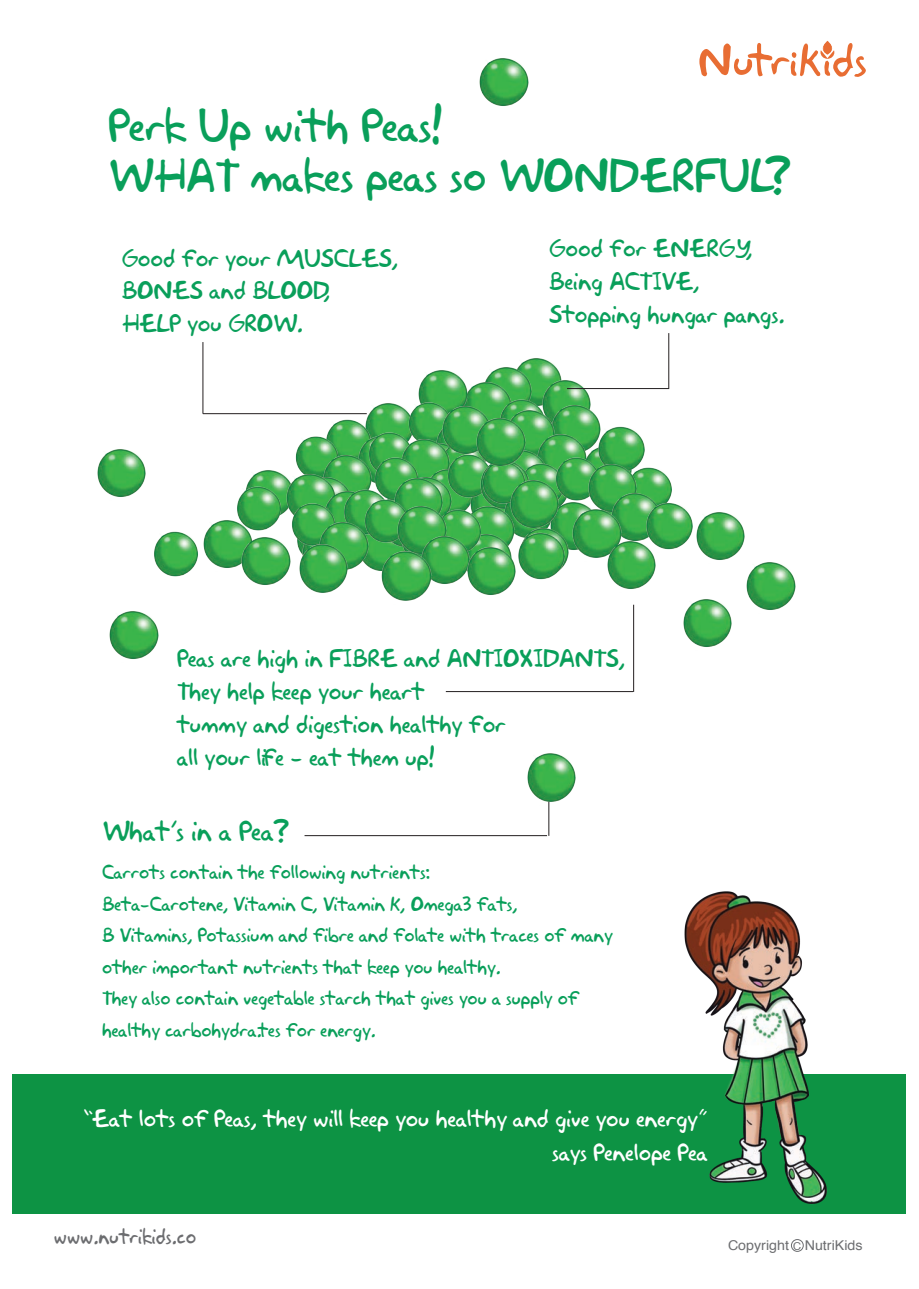
<style>
.page{position:relative;width:919px;height:1289px;background:#fff}
.page>*{position:absolute;margin:0;border:0;box-sizing:border-box;transform-origin:0 0}
.t1{font:42.15px/50.6px "Akbar Plain";color:#099f5a}
.t2{font:25.5px "Akbar Plain";color:#099f5a}
.t3{font:22.5px/33px "Akbar Plain";color:#099f5a}
.t4{font:22.05px/34.5px "Akbar Plain";color:#fff;text-align:right}
.t5{font:19.5px "Akbar Plain";letter-spacing:.005em;color:#6c6d70;scale:.95 1}
.t6{font:18px/31.5px "Akbar Plain";color:#099f5a}
.t7{font:13.5px "Helvetica";color:#6c6d70;scale:1.05 1}
</style>
<div class="page">
<img style="left:523px;top:358px;width:38px;height:17px">
<img style="left:537px;top:375px;width:58px;height:26px">
<img style="left:549px;top:401px;width:50px;height:40px">
<img style="left:488px;top:362px;width:49px;height:33px">
<img style="left:472px;top:377px;width:44px;height:24px">
<img style="left:418px;top:370px;width:54px;height:31px">
<div style="left:12px;top:1073px;width:893px;height:140px;background:#0d9344"></div>
<svg style="left:699px;top:41px;width:166px;height:36px"></svg>
<hr style="left:567px;top:388px;width:102px;height:1px;background:#231f20">
<hr style="left:668px;top:333px;width:1px;height:55px;background:#231f20">
<div style="left:791px;top:1238px;width:12px;height:13px;border:1px solid #6c6d70;border-radius:50%"></div>
<img style="left:495px;top:395px;width:54px;height:18px">
<img style="left:360px;top:403px;width:44px;height:25px">
<img style="left:404px;top:398px;width:51px;height:36px">
<img style="left:431px;top:416px;width:6px;height:18px">
<img style="left:501px;top:405px;width:59px;height:41px">
<img style="left:532px;top:430px;width:59px;height:23px">
<img style="left:578px;top:441px;width:15px;height:12px">
<img style="left:328px;top:415px;width:47px;height:36px">
<img style="left:353px;top:431px;width:11px;height:20px">
<img style="left:593px;top:422px;width:52px;height:39px">
<img style="left:530px;top:446px;width:22px;height:13px">
<img style="left:373px;top:547px;width:3px;height:24px">
<img style="left:295px;top:432px;width:48px;height:37px">
<img style="left:318px;top:451px;width:53px;height:34px">
<img style="left:364px;top:428px;width:52px;height:52px">
<img style="left:396px;top:434px;width:47px;height:30px">
<img style="left:422px;top:464px;width:37px;height:41px">
<img style="left:248px;top:465px;width:51px;height:17px">
<img style="left:340px;top:473px;width:16px;height:12px">
<img style="left:534px;top:459px;width:17px;height:16px">
<img style="left:282px;top:469px;width:58px;height:42px">
<img style="left:371px;top:454px;width:51px;height:31px">
<img style="left:443px;top:458px;width:33px;height:43px">
<img style="left:476px;top:456px;width:58px;height:45px">
<img style="left:563px;top:504px;width:4px;height:19px">
<img style="left:237px;top:482px;width:49px;height:49px">
<img style="left:320px;top:487px;width:19px;height:12px">
<img style="left:459px;top:501px;width:46px;height:28px">
<img style="left:641px;top:467px;width:31px;height:32px">
<img style="left:389px;top:473px;width:58px;height:28px">
<img style="left:478px;top:470px;width:51px;height:37px">
<img style="left:505px;top:475px;width:58px;height:54px">
<img style="left:551px;top:453px;width:52px;height:51px">
<img style="left:583px;top:459px;width:58px;height:45px">
<img style="left:607px;top:489px;width:58px;height:47px">
<img style="left:697px;top:512px;width:48px;height:48px">
<img style="left:339px;top:485px;width:54px;height:33px">
<img style="left:641px;top:499px;width:56px;height:51px">
<img style="left:515px;top:523px;width:52px;height:5px">
<img style="left:567px;top:504px;width:59px;height:54px">
<img style="left:437px;top:401px;width:59px;height:57px">
<img style="left:471px;top:413px;width:59px;height:57px">
<img style="left:485px;top:529px;width:28px;height:14px">
<img style="left:602px;top:536px;width:58px;height:53px">
<hr style="left:633px;top:604px;width:1px;height:88px;background:#231f20">
<hr style="left:446px;top:691px;width:187px;height:1px;background:#231f20">
<hr style="left:548px;top:786px;width:1px;height:49px;background:#231f20">
<hr style="left:304px;top:835px;width:243px;height:1px;background:#231f20">
<hr style="left:203px;top:413px;width:164px;height:1px;background:#231f20">
<hr style="left:202px;top:342px;width:1px;height:71px;background:#231f20">
<img style="left:527px;top:753px;width:49px;height:53px">
<img style="left:451px;top:505px;width:34px;height:38px">
<img style="left:203px;top:515px;width:54px;height:53px">
<img style="left:288px;top:499px;width:51px;height:41px">
<img style="left:315px;top:518px;width:58px;height:51px">
<img style="left:360px;top:495px;width:53px;height:52px">
<img style="left:393px;top:501px;width:58px;height:46px">
<img style="left:416px;top:531px;width:59px;height:53px">
<img style="left:462px;top:543px;width:51px;height:52px">
<img style="left:154px;top:531px;width:44px;height:46px">
<img style="left:237px;top:532px;width:58px;height:53px">
<img style="left:513px;top:528px;width:56px;height:53px">
<img style="left:294px;top:540px;width:58px;height:53px">
<img style="left:376px;top:547px;width:60px;height:54px">
<img style="left:683px;top:599px;width:49px;height:48px">
<img style="left:741px;top:557px;width:55px;height:53px">
<img style="left:97px;top:449px;width:49px;height:48px">
<img style="left:109px;top:611px;width:50px;height:48px">
<img style="left:479px;top:58px;width:50px;height:48px">
<img style="left:661px;top:891px;width:192px;height:313px">
<p class="t1" style="left:109px;top:97px;width:683px">Perk Up with Peas!<br>WHAT makes peas so WONDERFUL?</p>
<p class="t3" style="left:122px;top:241px;width:278px;line-height:32.2px">Good for your MUSCLES,<br>BONES and BLOOD,<br>HELP you GROW.</p>
<p class="t3" style="left:549px;top:230px;width:237px">Good for ENERGY,<br>Being ACTIVE,<br>Stopping hungar pangs.</p>
<p class="t3" style="left:177px;top:640px;width:449px">Peas are high in FIBRE and ANTIOXIDANTS,<br>They help keep your heart<br>tummy and digestion healthy for<br>all your life - eat them up!</p>
<p class="t2" style="left:102px;top:810px;width:188px">What’s in a Pea?</p>
<p class="t6" style="left:102px;top:855px;width:512px">Carrots contain the following nutrients:<br>Beta-Carotene, Vitamin C, Vitamin K, Omega3 fats,<br>B Vitamins, Potassium and fibre and folate with traces of many other important nutrients that keep you healthy.<br>They also contain vegetable starch that gives you a supply of healthy carbohydra.tes for energy.</p>
<p class="t4" style="left:83px;top:1099px;width:626px">“Eat lots of Peas, they will keep you healthy and give you energy” says Penelope Pea</p>
<p class="t5" style="left:54px;top:1220px;width:151px">www.nutrikids.co</p>
<p class="t7" style="left:728px;top:1234px;width:130px">Copyright NutriKids</p>
</div>
